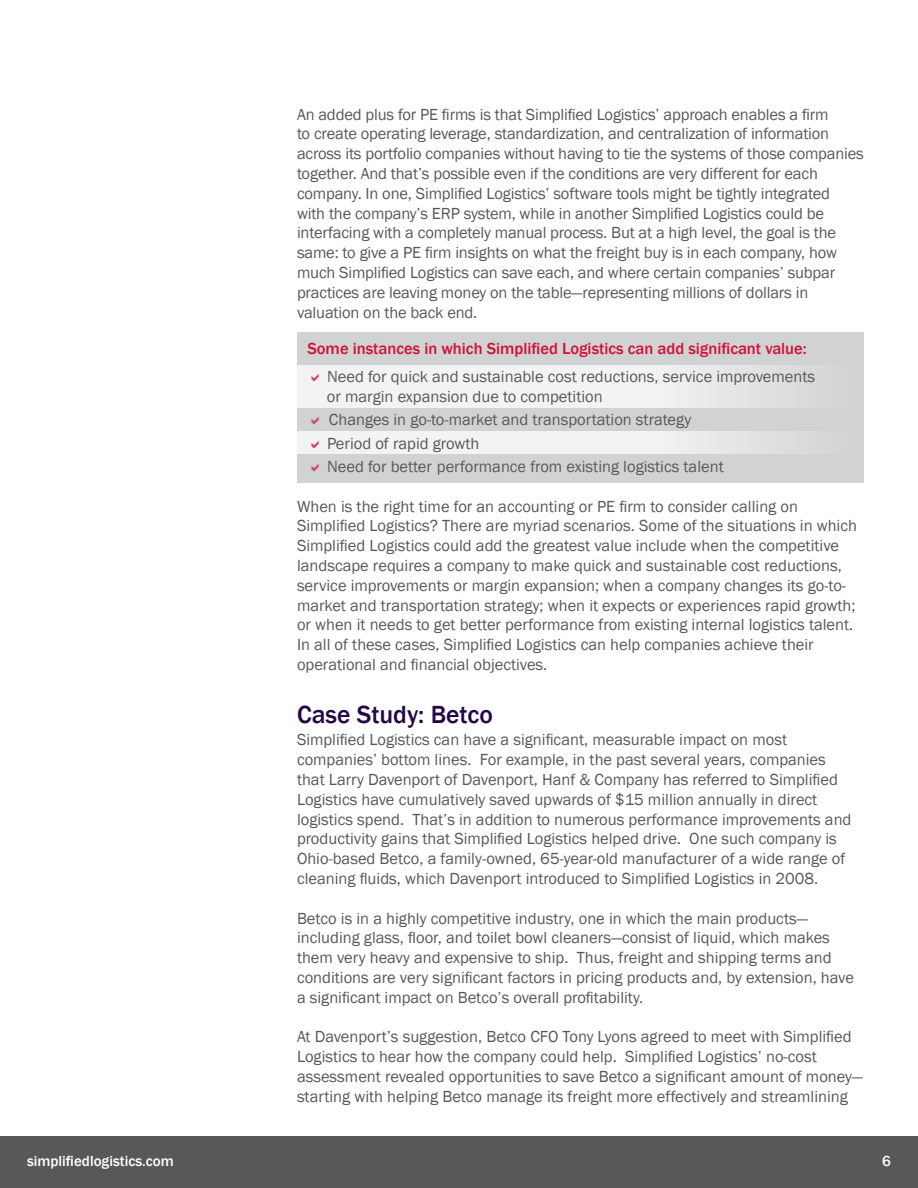
<style>
.page{position:relative;width:918px;height:1188px;background:#fff}
.page>*{position:absolute;margin:0;border:0;box-sizing:border-box;transform-origin:0 0}
.t1{font:500 25.5px "Franklin Gothic";color:#240845}
.t2{font:16.5px/19.8px "Franklin Gothic";color:#57585a}
.t3{font:500 16.5px/28.5px "Franklin Gothic";color:#d01236}
.t4{font:500 15px "Franklin Gothic";color:#fff}
.s1{font-weight:400;color:#57585a}
</style>
<div class="page">
<div style="left:297px;top:332px;width:567px;height:151px;background:#d1d2d4"></div>
<div style="left:297px;top:365px;width:567px;height:42px;background:linear-gradient(to right,#fafbfc,#dddee0)"></div>
<div style="left:297px;top:431px;width:567px;height:23px;background:linear-gradient(to right,#fafbfc,#dddee0)"></div>
<div style="left:0;top:1136px;width:918px;height:52px;background:#57585a"></div>
<svg style="left:312px;top:374px;width:20px;height:9px"></svg>
<svg style="left:312px;top:440px;width:20px;height:10px"></svg>
<p class="t2" style="left:297px;top:105px;width:568px">An added plus for PE firms is that Simplified Logistics’ approach enables a firm<br>to create operating leverage, standardization, and centralization of information across its portfolio companies without having to tie the systems of those companies together. And that’s possible even if the conditions are very different for each company. In one, Simplified Logistics’ software tools might be tightly integrated<br>with the company’s ERP system, while in another Simplified Logistics could be interfacing with a completely manual process. But at a high level, the goal is the same: to give a PE firm insights on what the freight buy is in each company, how much Simplified Logistics can save each, and where certain companies’ subpar practices are leaving money on the table—representing millions of dollars in valuation on the back end.</p>
<p class="t3" style="left:327px;top:334px;width:490px;text-indent:-20px">Some instances in which Simplified Logistics can add significant value:<br><span class="s1">Need for quick and sustainable cost reductions, service improvements</span></p>
<p class="t2" style="left:327px;top:385px;width:366px;line-height:23.4px">or margin expansion due to competition<br>Changes in go-to-market and transportation strategy</p>
<p class="t2" style="left:327px;top:434px;width:154px">Period of rapid growth</p>
<p class="t2" style="left:327px;top:457px;width:398px">Need for better performance from existing logistics talent</p>
<p class="t2" style="left:297px;top:497px;width:562px">When is the right time for an accounting or PE firm to consider calling on Simplified Logistics? There are myriad scenarios. Some of the situations in which Simplified Logistics could add the greatest value include when the competitive landscape requires a company to make quick and sustainable cost reductions, service improvements or margin expansion; when a company changes its go-to&shy;market and transportation strategy; when it expects or experiences rapid growth; or when it needs to get better performance from existing internal logistics talent.<br>In all of these cases, Simplified Logistics can help companies achieve their operational and financial objectives.</p>
<p class="t1" style="left:297px;top:699px;width:198px">Case Study: Betco</p>
<p class="t2" style="left:297px;top:730px;width:556px">Simplified Logistics can have a significant, measurable impact on most companies’ bottom lines. For example, in the past several years, companies that Larry Davenport of Davenport, Hanf &amp; Company has referred to Simplified Logistics have cumulatively saved upwards of $15 million annually in direct logistics spend. That’s in addition to numerous performance improvements and productivity gains that Simplified Logistics helped drive. One such company is Ohio-based Betco, a family-owned, 65-year-old manufacturer of a wide range of cleaning fluids, which Davenport introduced to Simplified Logistics in 2008.</p>
<p class="t2" style="left:297px;top:909px;width:558px">Betco is in a highly competitive industry, one in which the main products— including glass, floor, and toilet bowl cleaners—consist of liquid, which makes them very heavy and expensive to ship. Thus, freight and shipping terms and conditions are very significant factors in pricing products and, by extension, have a significant impact on Betco’s overall profitability.</p>
<p class="t2" style="left:297px;top:1027px;width:568px">At Davenport’s suggestion, Betco CFO Tony Lyons agreed to meet with Simplified Logistics to hear how the company could help. Simplified Logistics’ no-cost assessment revealed opportunities to save Betco a significant amount of money— starting with helping Betco manage its freight more effectively and streamlining</p>
<p class="t4" style="left:27px;top:1151px;width:148px">simplifiedlogistics.com</p>
<p class="t4" style="left:882px;top:1151px;width:10px">6</p>
</div>
